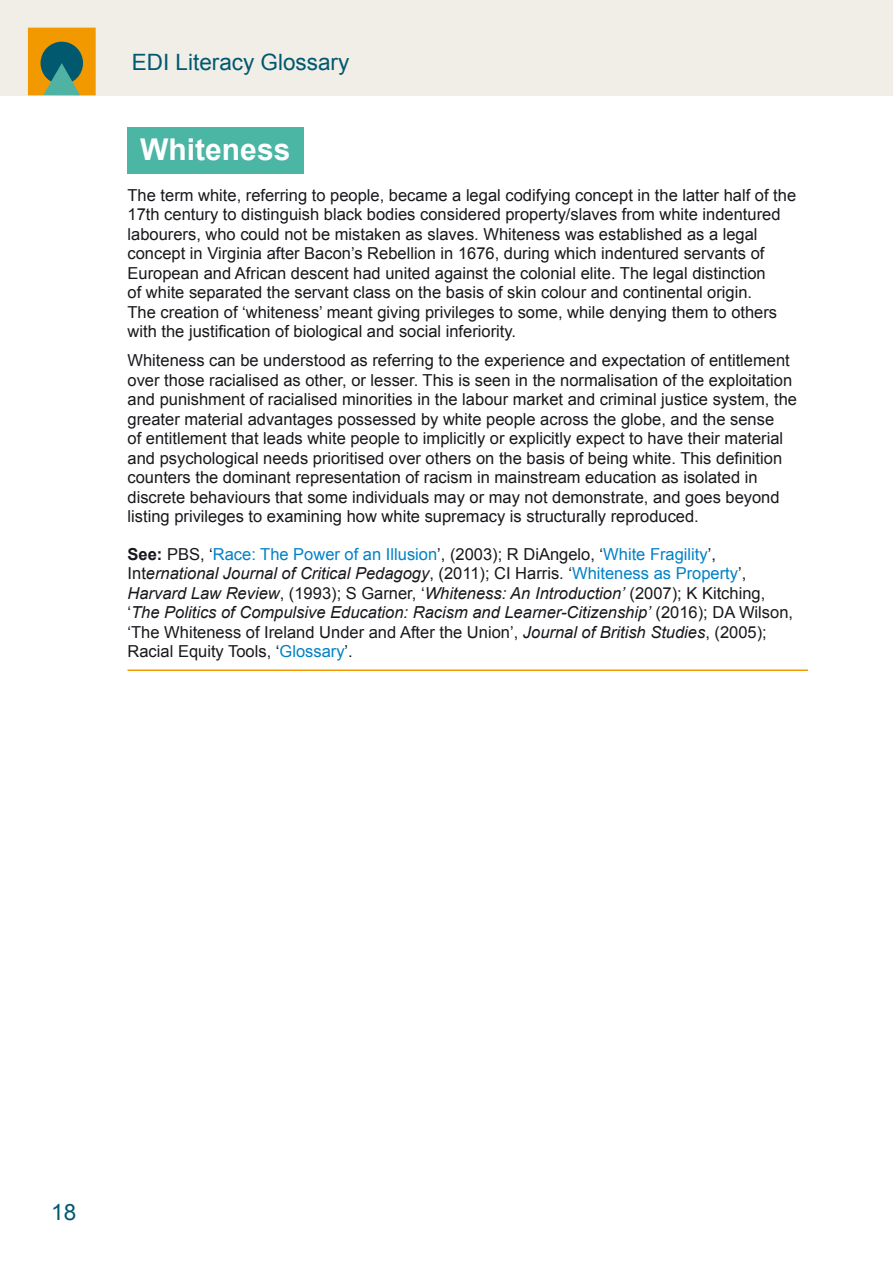
<style>
.page{position:relative;width:893px;height:1263px;background:#fff}
.page>*{position:absolute;margin:0;border:0;box-sizing:border-box;transform-origin:0 0}
.Head_20_White{font:700 30px "Arial";color:#fff}
.t1{font:22.5px "Arial";color:#00596f}
.Body_Arial{font:16.5px/19.5px "Arial";color:#1a171c}
.s1{font-weight:700}
.s2{color:#0081c7}
.s3{font-style:italic}
</style>
<div class="page">
<div style="left:0;top:0;width:893px;height:96px;background:#f1ede7"></div>
<div style="left:28px;top:28px;width:68px;height:67px;background:#f39900"></div>
<div style="left:40px;top:42px;width:43px;height:43px;background:#00596f;border-radius:50%"></div>
<svg style="left:43px;top:63px;width:37px;height:32px"></svg>
<div style="left:128px;top:128px;width:176px;height:46px;background:#4cb6a5"></div>
<hr style="left:128px;top:669px;width:680px;height:2px;background:#f39900">
<h2 class="t1" style="left:132px;top:47px;width:219px">EDI Literacy Glossary</h2>
<p class="Head_20_White" style="left:140px;top:129px;width:152px">Whiteness</p>
<p class="Body_Arial" style="left:128px;top:185px;width:670px">The term white, referring to people, became a legal codifying concept in the latter half of the 17th century to distinguish black bodies considered property/slaves from white indentured labourers, who could not be mistaken as slaves. Whiteness was established as a legal concept in Virginia after Bacon’s Rebellion in 1676, during which indentured servants of European and African descent had united against the colonial elite. The legal distinction<br>of white separated the servant class on the basis of skin colour and continental origin.<br>The creation of ‘whiteness’ meant giving privileges to some, while denying them to others with the justification of biological and social inferiority.</p>
<p class="Body_Arial" style="left:128px;top:351px;width:671px">Whiteness can be understood as referring to the experience and expectation of entitlement over those racialised as other, or lesser. This is seen in the normalisation of the exploitation and punishment of racialised minorities in the labour market and criminal justice system, the greater material advantages possessed by white people across the globe, and the sense<br>of entitlement that leads white people to implicitly or explicitly expect to have their material and psychological needs prioritised over others on the basis of being white. This definition counters the dominant representation of racism in mainstream education as isolated in discrete behaviours that some individuals may or may not demonstrate, and goes beyond listing privileges to examining how white supremacy is structurally reproduced.</p>
<p class="Body_Arial" style="left:128px;top:545px;width:667px"><span class="s1">See:</span> PBS, ‘<span class="s2">Race: The Power of an Illusion</span>’, (2003); R DiAngelo, ‘<span class="s2">White Fragility</span>’, Int<span class="s3">ernational Journal of Critical Pedagogy</span>, (2011); CI Harris. ‘<span class="s2">Whiteness as Property</span>’, <span class="s3">Harvard Law Review</span>, (1993); S Garner, ‘<span class="s3">Whiteness: An Introduction’</span> (2007); K Kitching, ‘<span class="s3">The Politics of Compulsive Education: Racism and Learner-Citizenship’</span> (2016); DA Wilson, ‘The Whiteness of Ireland Under and After the Union’, <span class="s3">Journal of British Studies</span>, (2005); Racial Equity Tools, ‘<span class="s2">Glossary</span>’.</p>
<h2 class="t1" style="left:51px;top:1198px;width:27px">18</h2>
</div>
